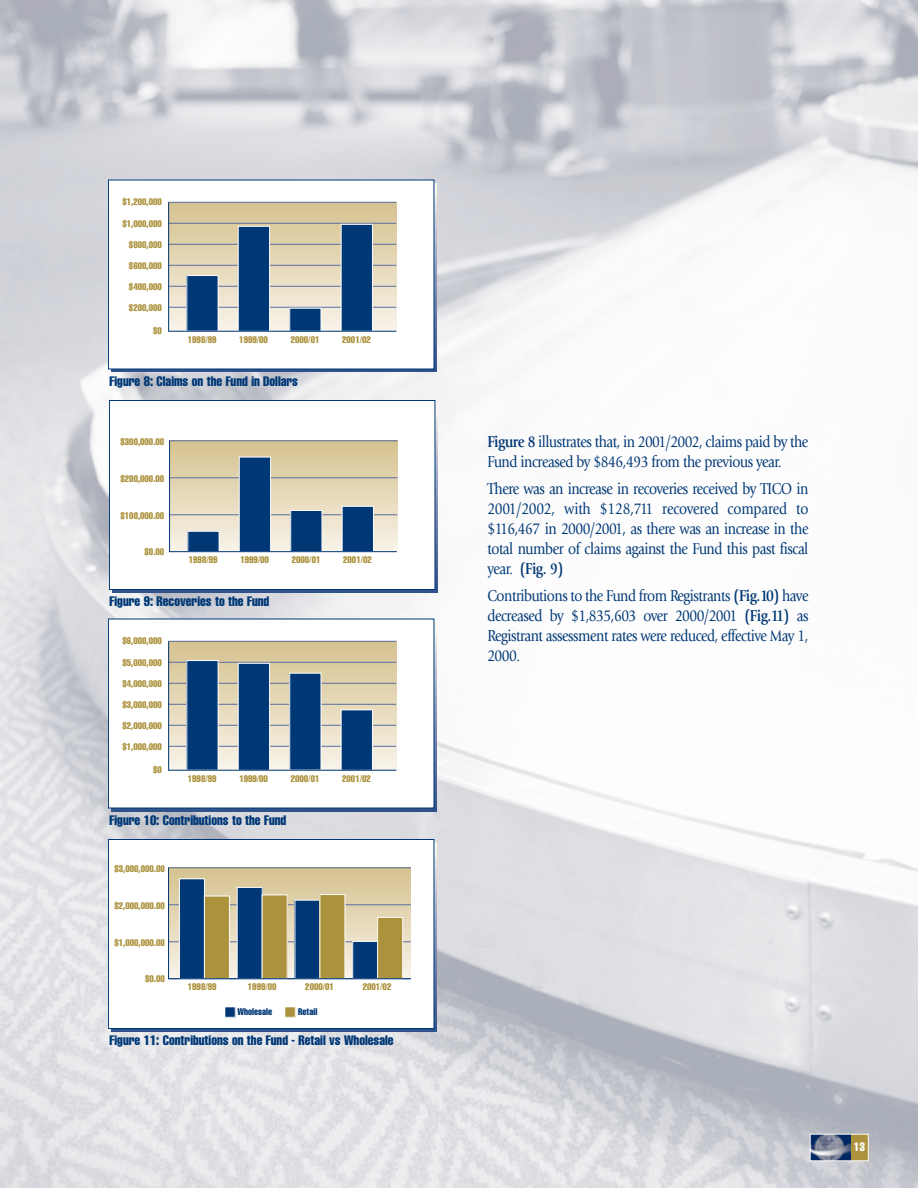
<style>
.page{position:relative;width:918px;height:1188px;background:#fff}
.page>*{position:absolute;margin:0;border:0;box-sizing:border-box;transform-origin:0 0}
.t1{font:16.5px/19.8px "Giovanni";letter-spacing:-.035em;color:#003876;text-align:justify;scale:.85 1}
.t2{font:extra-condensed 13.5px "Helvetica";color:#003876}
.t3{font:extra-condensed 12px "Helvetica";color:#fff}
.t4{font:extra-condensed 9.6px/21px "Helvetica";color:#ac923c;text-align:justify}
.t5{font:extra-condensed 9.6px "Helvetica";color:#003876}
.s1{font-weight:700}
</style>
<div class="page">
<img style="left:0;top:0;width:918px;height:1188px">
<svg style="left:111px;top:183px;width:326px;height:189px;background:#466596"></svg>
<div style="left:108px;top:180px;width:326px;height:189px;background:#fff"></div>
<svg style="left:168px;top:202px;width:229px;height:130px;background:#9ba4a3"></svg>
<div style="left:109px;top:400px;width:326px;height:190px;background:#fff"></div>
<div style="left:109px;top:400px;width:326px;height:190px;border:1px solid #003876"></div>
<svg style="left:169px;top:440px;width:229px;height:112px;background:#a9aea7"></svg>
<svg style="left:111px;top:622px;width:326px;height:189px;background:#466596"></svg>
<div style="left:108px;top:619px;width:326px;height:189px;background:#fff"></div>
<svg style="left:168px;top:641px;width:229px;height:130px;background:#88979e"></svg>
<div style="left:111px;top:843px;width:326px;height:189px;background:linear-gradient(to bottom,#f7f2ee,#294786)"></div>
<div style="left:108px;top:840px;width:326px;height:189px;background:#fff"></div>
<div style="left:108px;top:839px;width:326px;height:190px;border:1px solid #003876"></div>
<svg style="left:168px;top:867px;width:243px;height:112px;background:#919481"></svg>
<div style="left:225px;top:1007px;width:10px;height:10px;background:#003876"></div>
<div style="left:285px;top:1007px;width:10px;height:10px;background:#ac923c"></div>
<div style="left:810px;top:1134px;width:58px;height:27px;background:#ac923c"></div>
<img style="left:812px;top:1136px;width:39px;height:23px">
<div style="left:810px;top:1134px;width:58px;height:27px;border:1px solid #fff"></div>
<p class="t4" style="left:122px;top:192px;width:41px">$1,200,000</p>
<p class="t4" style="left:129px;top:213px;width:34px;text-indent:-7px">$1,000,000 $800,000 $600,000 $400,000</p>
<p class="t4" style="left:129px;top:298px;width:34px">$200,000</p>
<p class="t4" style="left:153px;top:321px;width:10px">$0</p>
<p class="t4" style="left:188px;top:329px;width:30px">1998/99</p>
<p class="t4" style="left:239px;top:329px;width:30px">1999/00</p>
<p class="t4" style="left:291px;top:329px;width:30px">2000/01</p>
<p class="t4" style="left:342px;top:329px;width:30px">2001/02</p>
<p class="t2" style="left:110px;top:376px;width:190px">Figure 8: Claims on the Fund in Dollars</p>
<p class="t4" style="left:121px;top:431px;width:45px">$300,000.00</p>
<p class="t4" style="left:121px;top:468px;width:45px">$200,000.00</p>
<p class="t4" style="left:121px;top:505px;width:45px">$100,000.00</p>
<p class="t4" style="left:145px;top:542px;width:21px">$0.00</p>
<p class="t4" style="left:189px;top:550px;width:30px">1998/99</p>
<p class="t4" style="left:240px;top:550px;width:30px">1999/00</p>
<p class="t4" style="left:292px;top:550px;width:30px">2000/01</p>
<p class="t4" style="left:343px;top:550px;width:30px">2001/02</p>
<p class="t2" style="left:110px;top:596px;width:161px">Figure 9: Recoveries to the Fund</p>
<p class="t4" style="left:122px;top:631px;width:41px">$6,000,000</p>
<p class="t4" style="left:122px;top:652px;width:41px">$5,000,000 $4,000,000 $3,000,000 $2,000,000</p>
<p class="t4" style="left:122px;top:737px;width:41px">$1,000,000</p>
<p class="t4" style="left:153px;top:760px;width:10px">$0</p>
<p class="t4" style="left:188px;top:768px;width:30px">1998/99</p>
<p class="t4" style="left:239px;top:768px;width:30px">1999/00</p>
<p class="t4" style="left:291px;top:768px;width:30px">2000/01</p>
<p class="t4" style="left:342px;top:768px;width:30px">2001/02</p>
<p class="t2" style="left:110px;top:815px;width:178px">Figure 10: Contributions to the Fund</p>
<p class="t4" style="left:114px;top:858px;width:52px">$3,000,000.00</p>
<p class="t4" style="left:114px;top:895px;width:52px">$2,000,000.00</p>
<p class="t4" style="left:114px;top:932px;width:52px">$1,000,000.00</p>
<p class="t4" style="left:145px;top:969px;width:21px">$0.00</p>
<p class="t4" style="left:188px;top:977px;width:30px">1998/99</p>
<p class="t4" style="left:248px;top:977px;width:30px">1999/00</p>
<p class="t4" style="left:305px;top:977px;width:30px">2000/01</p>
<p class="t4" style="left:363px;top:977px;width:30px">2001/02</p>
<p class="t5" style="left:237px;top:1009px;width:36px">Wholesale</p>
<p class="t5" style="left:298px;top:1009px;width:21px">Retail</p>
<p class="t2" style="left:110px;top:1035px;width:286px">Figure 11: Contributions on the Fund - Retail vs Wholesale</p>
<p class="t1" style="left:488px;top:433px;width:379px"><span class="s1">Figure 8</span> illustrates that, in 2001/2002, claims paid by the<br>Fund increased by $846,493 from the previous year.</p>
<p class="t1" style="left:488px;top:481px;width:379px">There was an increase in recoveries received by TICO in 2001/2002, with $128,711 recovered compared to $116,467 in 2000/2001, as there was an increase in the total number of claims against the Fund this past fiscal year. <span class="s1">(Fig. 9)</span></p>
<p class="t1" style="left:487px;top:587px;width:379px">Contributions to the Fund from Registrants <span class="s1">(Fig.10)</span> have decreased by $1,835,603 over 2000/2001 <span class="s1">(Fig.11)</span> as Registrant assessment rates were reduced, effective May 1, 2000.</p>
<p class="t3" style="left:854px;top:1143px;width:13px">13</p>
</div>
